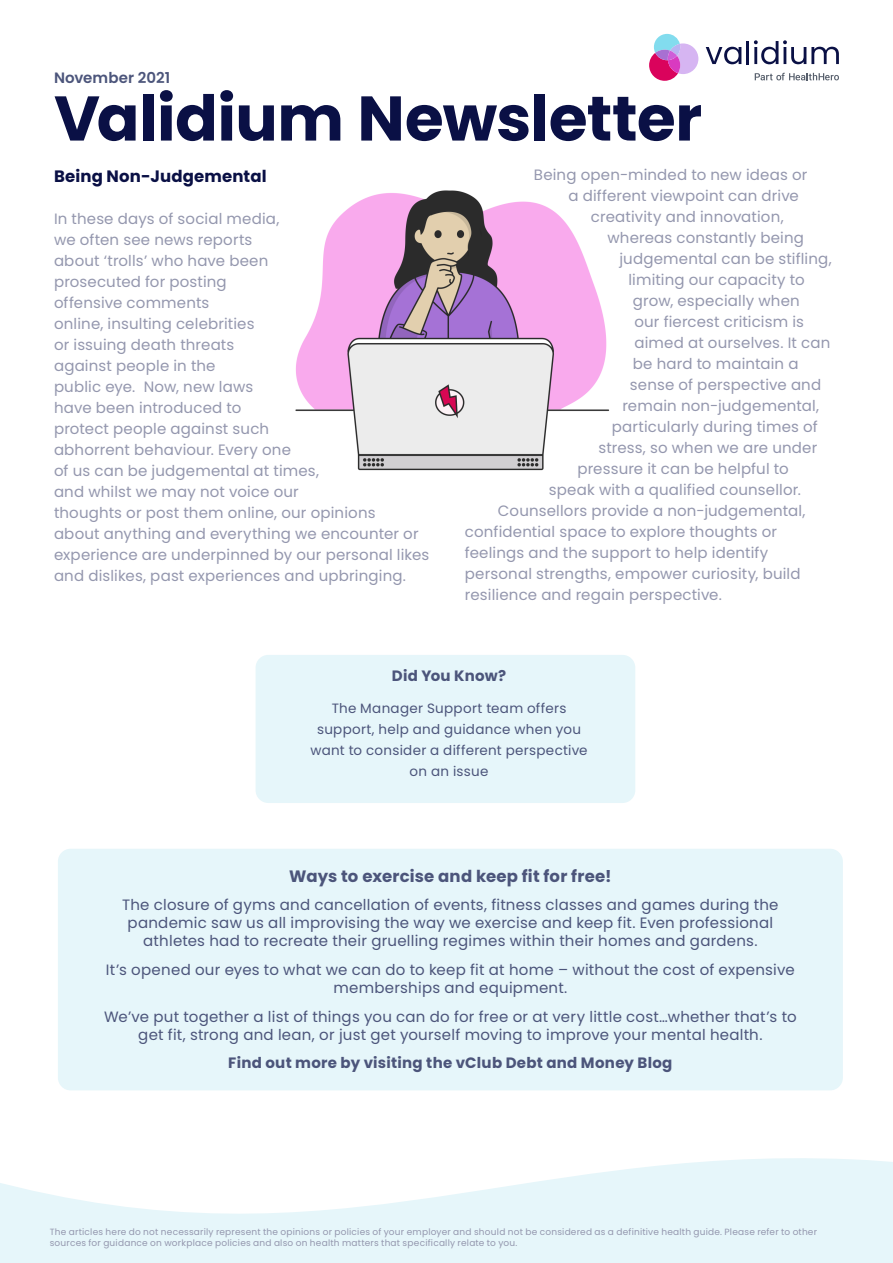
<style>
.page{position:relative;width:893px;height:1263px;background:#fff}
.page>*{position:absolute;margin:0;border:0;box-sizing:border-box;transform-origin:0 0}
.t1{font:700 63px "Poppins";letter-spacing:-.01em;color:#0a1045}
.t2{font:700 16.5px "Poppins";letter-spacing:.01em;color:#4c557b}
.t3{font:700 16.5px "Poppins";letter-spacing:.01em;color:#0a1045}
.t4{font:15px/21px "Poppins";letter-spacing:.01em;color:#9497ae}
.t5{font:15px/18px "Poppins";letter-spacing:.015em;color:#4c557b;text-align:center}
.t6{font:700 15px "Poppins";letter-spacing:.02em;color:#4c557b}
.t7{font:600 15px "Poppins";letter-spacing:.005em;color:#4c557b}
.t8{font:13.5px/21px "Poppins";letter-spacing:.02em;color:#4c557b;text-align:center}
.t9{font:9px/10.8px "Poppins";letter-spacing:.025em;color:#9497ae}
</style>
<div class="page">
<svg style="left:0;top:1158px;width:893px;height:105px;fill:#e6f6fa"></svg>
<div style="left:58px;top:849px;width:785px;height:241px;background:#e6f6fa;border-radius:13px"></div>
<svg style="left:706px;top:47px;width:35px;height:17px"></svg>
<hr style="left:746px;top:41px;width:3px;height:23px;background:#0a1045">
<svg style="left:754px;top:40px;width:85px;height:24px"></svg>
<svg style="left:755px;top:73px;width:84px;height:7px"></svg>
<svg style="left:649px;top:34px;width:49px;height:47px"></svg>
<div style="left:256px;top:655px;width:379px;height:148px;background:#e6f6fa;border-radius:13px"></div>
<img style="left:295px;top:190px;width:315px;height:281px">
<p class="t7" style="left:54px;top:69px;width:118px">November 2021</p>
<p class="t1" style="left:54px;top:82px;width:650px">Validium Newsletter</p>
<p class="t3" style="left:54px;top:166px;width:214px">Being Non-Judgemental</p>
<p class="t4" style="left:54px;top:208px;width:377px">In these days of social media,<br>we often see news reports<br>about ‘trolls’ who have been<br>prosecuted for posting<br>offensive comments<br>online, insulting celebrities<br>or issuing death threats<br>against people in the<br>public eye. Now, new laws<br>have been introduced to<br>protect people against such<br>abhorrent behaviour. Every one<br>of us can be judgemental at times,<br>and whilst we may not voice our<br>thoughts or post them online, our opinions<br>about anything and everything we encounter or experience are underpinned by our personal likes and dislikes, past experiences and upbringing.</p>
<p class="t4" style="left:534px;top:164px;width:275px">Being open-minded to new ideas or</p>
<p class="t4" style="left:568px;top:185px;width:232px">a different viewpoint can drive</p>
<p class="t4" style="left:591px;top:206px;width:194px">creativity and innovation,</p>
<p class="t4" style="left:607px;top:227px;width:198px">whereas constantly being</p>
<p class="t4" style="left:619px;top:248px;width:214px">judgemental can be stifling,</p>
<p class="t4" style="left:628px;top:269px;width:178px">limiting our capacity to</p>
<p class="t4" style="left:633px;top:290px;width:168px">grow, especially when</p>
<p class="t4" style="left:634px;top:311px;width:171px">our fiercest criticism is</p>
<p class="t4" style="left:634px;top:332px;width:197px">aimed at ourselves. It can</p>
<p class="t4" style="left:633px;top:353px;width:167px">be hard to maintain a</p>
<p class="t4" style="left:630px;top:374px;width:193px">sense of perspective and</p>
<p class="t4" style="left:622px;top:395px;width:198px">remain non-judgemental,</p>
<p class="t4" style="left:612px;top:416px;width:207px">particularly during times of</p>
<p class="t4" style="left:598px;top:437px;width:220px">stress, so when we are under</p>
<p class="t4" style="left:577px;top:458px;width:213px">pressure it can be helpful to</p>
<p class="t4" style="left:549px;top:479px;width:254px">speak with a qualified counsellor.</p>
<p class="t4" style="left:498px;top:500px;width:309px">Counsellors provide a non-judgemental,</p>
<p class="t4" style="left:465px;top:521px;width:314px">confidential space to explore thoughts or</p>
<p class="t4" style="left:465px;top:542px;width:305px">feelings and the support to help identify</p>
<p class="t4" style="left:465px;top:563px;width:337px">personal strengths, empower curiosity, build</p>
<p class="t4" style="left:465px;top:584px;width:258px">resilience and regain perspective.</p>
<p class="t6" style="left:392px;top:667px;width:116px">Did You Know?</p>
<p class="t8" style="left:310px;top:698px;width:279px">The Manager Support team offers support, help and guidance when you want to consider a different perspective on an issue</p>
<p class="t2" style="left:289px;top:866px;width:324px">Ways to exercise and keep fit for free!</p>
<p class="t5" style="left:122px;top:896px;width:658px">The closure of gyms and cancellation of events, fitness classes and games during the pandemic saw us all improvising the way we exercise and keep fit. Even professional athletes had to recreate their gruelling regimes within their homes and gardens.</p>
<p class="t5" style="left:106px;top:961px;width:690px">It’s opened our eyes to what we can do to keep fit at home – without the cost of expensive memberships and equipment.</p>
<p class="t5" style="left:104px;top:1007px;width:694px">We’ve put together a list of things you can do for free or at very little cost…whether that’s to get fit, strong and lean, or just get yourself moving to improve your mental health.</p>
<p class="t6" style="left:228px;top:1054px;width:446px">Find out more by visiting the vClub Debt and Money Blog</p>
<p class="t9" style="left:50px;top:1226px;width:769px">The articles here do not necessarily represent the opinions or policies of your employer and should not be considered as a definitive health guide. Please refer to other sources for guidance on workplace policies and also on health matters that specifically relate to you.</p>
</div>
